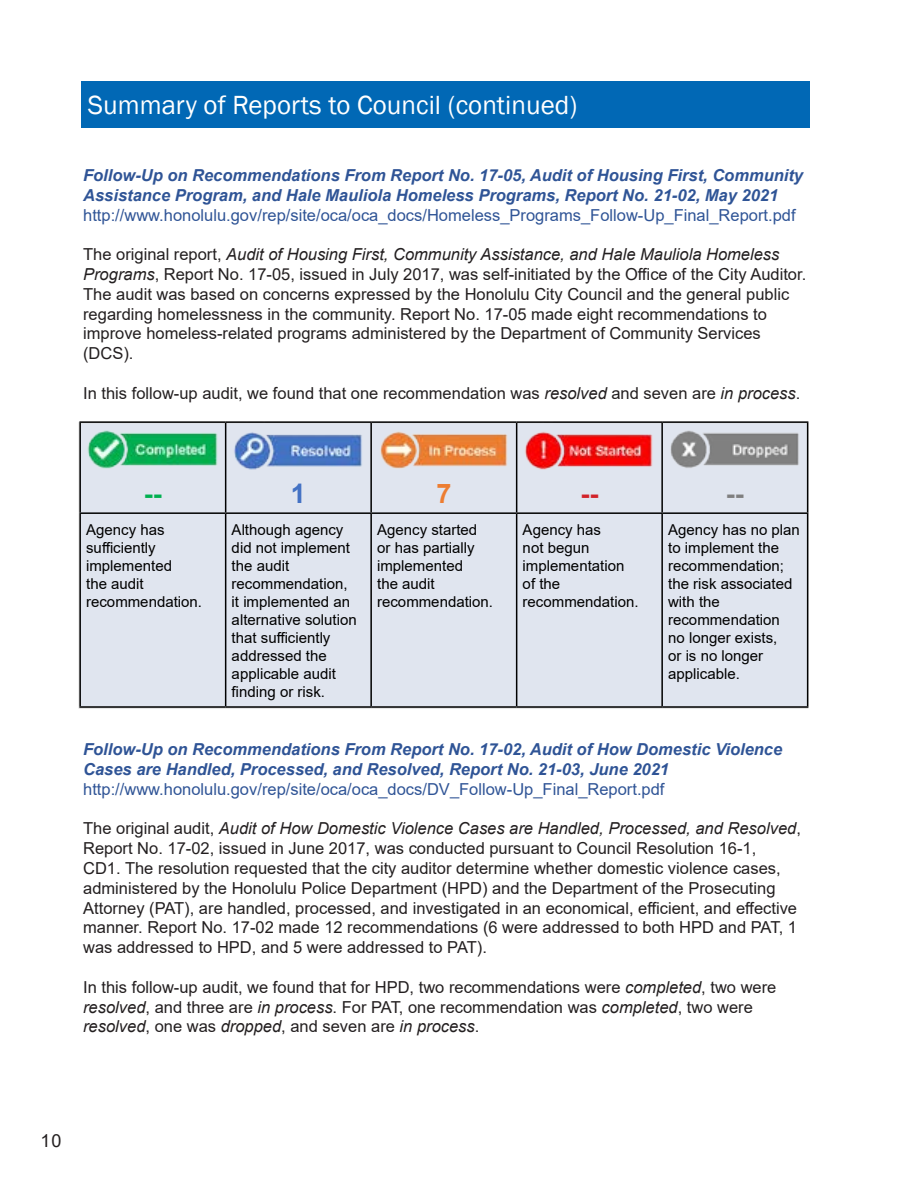
<style>
.page{position:relative;width:918px;height:1188px;background:#fff}
.page>*{position:absolute;margin:0;border:0;box-sizing:border-box;transform-origin:0 0}
.heading_1{font:27px "Franklin Gothic";color:#fff}
.t1{font:700 27px "Arial";color:#00b050}
.t2{font:700 27px "Arial";color:#d2232a}
.t3{font:700 27px "Arial";color:#7f7f7f}
.t4{font:700 27px "Arial";color:#4472c4}
.t5{font:700 27px "Arial";color:#ed7d31}
.t6{font:18px "Arial";color:#231f20}
.Body_text{font:16.5px/19.8px "Arial";color:#231f20}
.t7{font:italic 700 16.5px/19.8px "Arial";color:#2f5496}
.t8{font:16.5px "Arial";color:#2f5496}
.t9{font:15px/18px "Arial";color:#000}
.s1{font-style:italic}
</style>
<div class="page">
<div style="left:81px;top:81px;width:729px;height:46px;background:#0168b5"></div>
<div style="left:79px;top:423px;width:729px;height:285px;background:#e0e5ef"></div>
<img style="left:87px;top:430px;width:131px;height:39px">
<img style="left:670px;top:430px;width:129px;height:38px">
<hr style="left:79px;top:421px;width:147px;height:2px;background:#000">
<hr style="left:79px;top:423px;width:2px;height:89px;background:#000">
<hr style="left:226px;top:421px;width:145px;height:2px;background:#000">
<hr style="left:225px;top:423px;width:1px;height:89px;background:#000">
<hr style="left:371px;top:421px;width:146px;height:2px;background:#000">
<hr style="left:370px;top:423px;width:2px;height:89px;background:#000">
<hr style="left:517px;top:421px;width:145px;height:2px;background:#000">
<hr style="left:516px;top:423px;width:1px;height:89px;background:#000">
<hr style="left:662px;top:421px;width:146px;height:2px;background:#000">
<hr style="left:661px;top:423px;width:2px;height:89px;background:#000">
<hr style="left:807px;top:423px;width:1px;height:89px;background:#000">
<hr style="left:79px;top:512px;width:147px;height:2px;background:#000">
<hr style="left:79px;top:514px;width:2px;height:192px;background:#000">
<hr style="left:226px;top:512px;width:145px;height:2px;background:#000">
<hr style="left:225px;top:514px;width:1px;height:192px;background:#000">
<hr style="left:371px;top:512px;width:146px;height:2px;background:#000">
<hr style="left:370px;top:514px;width:2px;height:192px;background:#000">
<hr style="left:517px;top:512px;width:145px;height:2px;background:#000">
<hr style="left:516px;top:514px;width:1px;height:192px;background:#000">
<hr style="left:662px;top:512px;width:146px;height:2px;background:#000">
<hr style="left:661px;top:514px;width:2px;height:192px;background:#000">
<hr style="left:807px;top:514px;width:1px;height:192px;background:#000">
<hr style="left:79px;top:706px;width:147px;height:2px;background:#000">
<hr style="left:226px;top:706px;width:145px;height:2px;background:#000">
<hr style="left:371px;top:706px;width:146px;height:2px;background:#000">
<hr style="left:517px;top:706px;width:145px;height:2px;background:#000">
<hr style="left:662px;top:706px;width:146px;height:2px;background:#000">
<img style="left:375px;top:422px;width:137px;height:47px">
<img style="left:521px;top:422px;width:135px;height:48px">
<img style="left:230px;top:422px;width:136px;height:48px">
<h1 class="heading_1" style="left:88px;top:88px;width:491px">Summary of Reports to Council (continued)</h1>
<p class="t7" style="left:83px;top:166px;width:721px">Follow-Up on Recommendations From Report No. 17-05, Audit of Housing First, Community<br>Assistance Program, and Hale Mauliola Homeless Programs, Report No. 21-02, May 2021</p>
<p class="t8" style="left:83px;top:203px;width:714px">http://www.honolulu.gov/rep/site/oca/oca_docs/Homeless_Programs_Follow-Up_Final_Report.pdf</p>
<p class="Body_text" style="left:83px;top:244px;width:725px">The original report, <span class="s1">Audit of Housing First, Community Assistance, and Hale Mauliola Homeless Programs</span>, Report No. 17-05, issued in July 2017, was self-initiated by the Office of the City Auditor.<br>The audit was based on concerns expressed by the Honolulu City Council and the general public regarding homelessness in the community. Report No. 17-05 made eight recommendations to improve homeless-related programs administered by the Department of Community Services (DCS).</p>
<p class="Body_text" style="left:83px;top:383px;width:719px">In this follow-up audit, we found that one recommendation was <span class="s1">resolved</span> and seven are <span class="s1">in process</span>.</p>
<p class="t1" style="left:144px;top:474px;width:19px">--</p>
<p class="t4" style="left:291px;top:474px;width:17px">1</p>
<p class="t5" style="left:436px;top:474px;width:17px">7</p>
<p class="t2" style="left:580px;top:474px;width:19px">--</p>
<p class="t3" style="left:726px;top:474px;width:19px">--</p>
<p class="t9" style="left:86px;top:520px;width:117px">Agency has sufficiently implemented<br>the audit recommendation.</p>
<p class="t9" style="left:232px;top:520px;width:127px">Although agency did not implement the audit recommendation, it implemented an alternative solution that sufficiently addressed the applicable audit finding or risk.</p>
<p class="t9" style="left:377px;top:520px;width:117px">Agency started or has partially implemented<br>the audit recommendation.</p>
<p class="t9" style="left:523px;top:520px;width:117px">Agency has<br>not begun implementation of the recommendation.</p>
<p class="t9" style="left:668px;top:520px;width:133px">Agency has no plan to implement the recommendation; the risk associated with the recommendation no longer exists,<br>or is no longer applicable.</p>
<p class="t7" style="left:83px;top:740px;width:701px">Follow-Up on Recommendations From Report No. 17-02, Audit of How Domestic Violence<br>Cases are Handled, Processed, and Resolved, Report No. 21-03, June 2021</p>
<p class="t8" style="left:83px;top:778px;width:583px">http://www.honolulu.gov/rep/site/oca/oca_docs/DV_Follow-Up_Final_Report.pdf</p>
<p class="Body_text" style="left:83px;top:819px;width:719px">The original audit, <span class="s1">Audit of How Domestic Violence Cases are Handled, Processed, and Resolved</span>, Report No. 17-02, issued in June 2017, was conducted pursuant to Council Resolution 16-1,<br>CD1. The resolution requested that the city auditor determine whether domestic violence cases, administered by the Honolulu Police Department (HPD) and the Department of the Prosecuting Attorney (PAT), are handled, processed, and investigated in an economical, efficient, and effective manner. Report No. 17-02 made 12 recommendations (6 were addressed to both HPD and PAT, 1 was addressed to HPD, and 5 were addressed to PAT).</p>
<p class="Body_text" style="left:83px;top:977px;width:695px">In this follow-up audit, we found that for HPD, two recommendations were <span class="s1">completed</span>, two were <span class="s1">resolved</span>, and three are <span class="s1">in process</span>. For PAT, one recommendation was <span class="s1">completed</span>, two were <span class="s1">resolved</span>, one was <span class="s1">dropped</span>, and seven are <span class="s1">in process</span>.</p>
<p class="t6" style="left:40px;top:1128px;width:23px">10</p>
</div>
